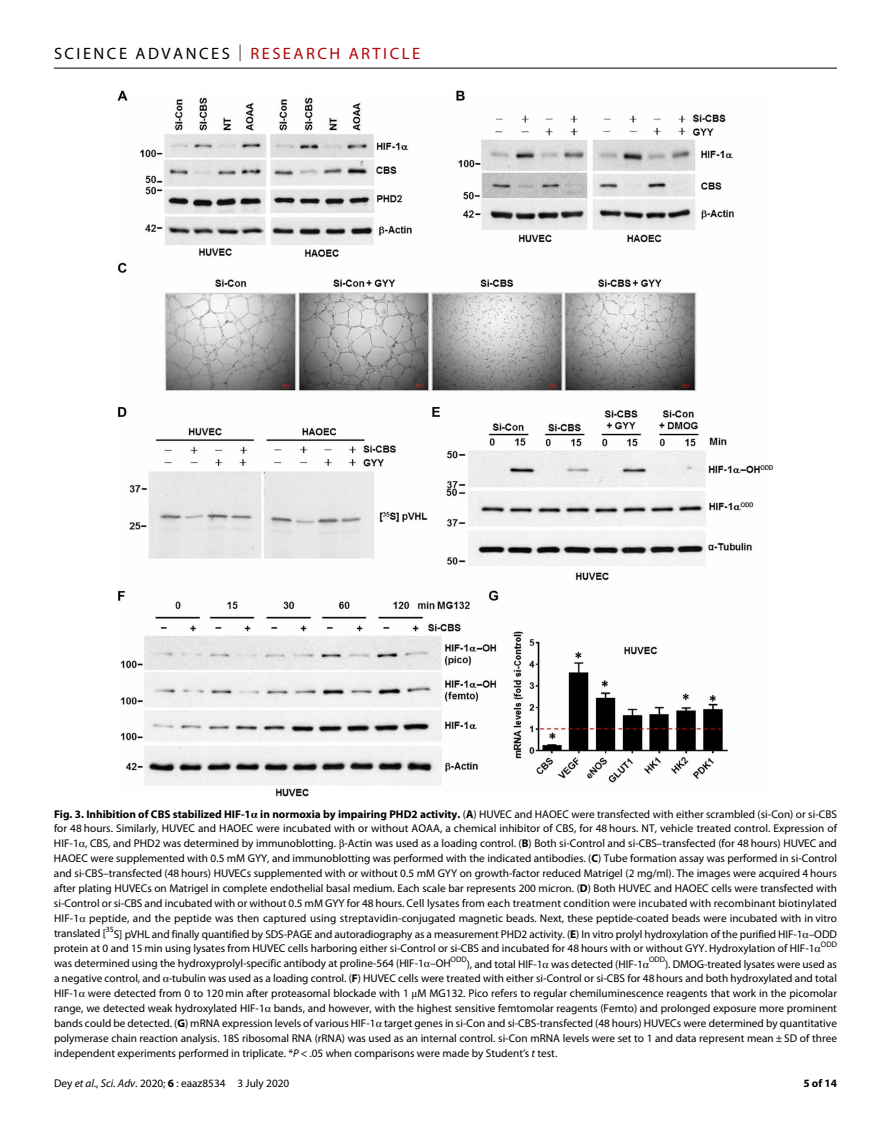
<style>
.page{position:relative;width:891px;height:1134px;background:#fff}
.page>*{position:absolute;margin:0;border:0;box-sizing:border-box;transform-origin:0 0}
.t1{font:16.5px "Myriad Pro";letter-spacing:.15em;color:#000}
.t2{font:11.25px/15px "Myriad Pro";color:#000;text-align:justify}
.t3{font:700 11.25px "Myriad Pro";color:#000}
.s1{font-weight:300}
.s2{color:#b10508}
.s3{font-weight:700}
.s4{font-style:italic}
</style>
<div class="page">
<hr style="left:54px;top:68px;width:783px;height:1px;background:#000">
<img style="left:118px;top:90px;width:655px;height:707px">
<h1 class="t1" style="left:54px;top:40px;width:368px">SCIENCE ADVANCES <span class="s1">|</span> <span class="s2">RESEARCH ARTICLE</span></h1>
<p class="t2" style="left:54px;top:806px;width:785px"><span class="s3">Fig. 3. Inhibition of CBS stabilized HIF-1 in normoxia by impairing PHD2 activity.</span> (<span class="s3">A</span>) HUVEC and HAOEC were transfected with either scrambled (si-Con) or si-CBS for 48 hours. Similarly, HUVEC and HAOEC were incubated with or without AOAA, a chemical inhibitor of CBS, for 48 hours. NT, vehicle treated control. Expression of HIF-1 , CBS, and PHD2 was determined by immunoblotting. -Actin was used as a loading control. (<span class="s3">B</span>) Both si-Control and si-CBS–transfected (for 48 hours) HUVEC and HAOEC were supplemented with 0.5 mM GYY, and immunoblotting was performed with the indicated antibodies. (<span class="s3">C</span>) Tube formation assay was performed in si-Control and si-CBS–transfected (48 hours) HUVECs supplemented with or without 0.5 mM GYY on growth-factor reduced Matrigel (2 mg/ml). The images were acquired 4 hours after plating HUVECs on Matrigel in complete endothelial basal medium. Each scale bar represents 200 micron. (<span class="s3">D</span>) Both HUVEC and HAOEC cells were transfected with si-Control or si-CBS and incubated with or without 0.5 mM GYY for 48 hours. Cell lysates from each treatment condition were incubated with recombinant biotinylated HIF-1 peptide, and the peptide was then captured using streptavidin-conjugated magnetic beads. Next, these peptide-coated beads were incubated with in vitro translated [<sup>35</sup>S] pVHL and finally quantified by SDS-PAGE and autoradiography as a measurement PHD2 activity. (<span class="s3">E</span>) In vitro prolyl hydroxylation of the purified HIF-1 –ODD protein at 0 and 15 min using lysates from HUVEC cells harboring either si-Control or si-CBS and incubated for 48 hours with or without GYY. Hydroxylation of HIF-1 <sup>ODD </sup>was determined using the hydroxyprolyl-specific antibody at proline-564 (HIF-1 –OH<sup>ODD</sup>), and total HIF-1 was detected (HIF-1 <sup>ODD</sup>). DMOG-treated lysates were used as a negative control, and -tubulin was used as a loading control. (<span class="s3">F</span>) HUVEC cells were treated with either si-Control or si-CBS for 48 hours and both hydroxylated and total HIF-1 were detected from 0 to 120 min after proteasomal blockade with 1 M MG132. Pico refers to regular chemiluminescence reagents that work in the picomolar range, we detected weak hydroxylated HIF-1 bands, and however, with the highest sensitive femtomolar reagents (Femto) and prolonged exposure more prominent bands could be detected. (<span class="s3">G</span>) mRNA expression levels of various HIF-1 target genes in si-Con and si-CBS-transfected (48 hours) HUVECs were determined by quantitative polymerase chain reaction analysis. 18S ribosomal RNA (rRNA) was used as an internal control. si-Con mRNA levels were set to 1 and data represent mean ± SD of three independent experiments performed in triplicate. *<span class="s4">P</span> &lt; .05 when comparisons were made by Student’s <span class="s4">t</span> test.</p>
<p class="t2" style="left:54px;top:1076px;width:237px">Dey <span class="s4">et al</span>., <span class="s4">Sci. Adv.</span> 2020; <span class="s3">6</span> : eaaz8534 3 July 2020</p>
<p class="t3" style="left:803px;top:1074px;width:35px">5 of 14</p>
</div>
